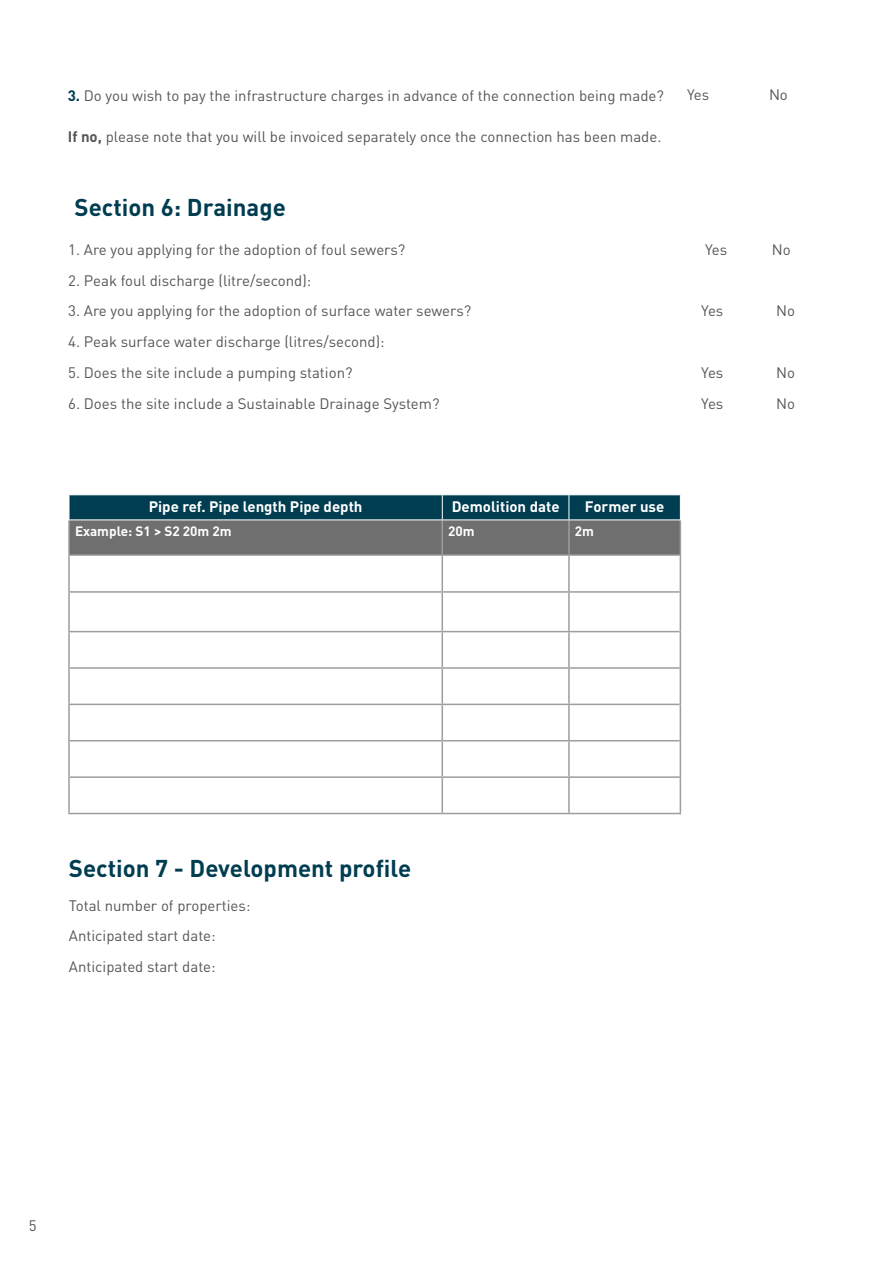
<style>
.page{position:relative;width:893px;height:1263px;background:#fff}
.page>*{position:absolute;margin:0;border:0;box-sizing:border-box;transform-origin:0 0}
.t1{font:700 24px "DINOT";color:#003d51}
.t2{font:15px "DINOT";color:#56565a}
.t3{font:700 15px "DINOT";color:#fff}
.t4{font:700 13.5px "DINOT";color:#fff}
.s1{font-weight:700;color:#003d51}
.s2{font-weight:700}
</style>
<div class="page">
<svg style="left:70px;top:556px;width:610px;height:257px"></svg>
<hr style="left:442px;top:556px;width:1px;height:35px;background:#9d9d9c">
<hr style="left:568px;top:556px;width:2px;height:35px;background:#9d9d9c">
<hr style="left:680px;top:555px;width:1px;height:37px;background:#9d9d9c">
<hr style="left:442px;top:593px;width:1px;height:38px;background:#9d9d9c">
<hr style="left:568px;top:593px;width:2px;height:38px;background:#9d9d9c">
<hr style="left:680px;top:592px;width:1px;height:40px;background:#9d9d9c">
<hr style="left:442px;top:632px;width:1px;height:35px;background:#9d9d9c">
<hr style="left:568px;top:632px;width:2px;height:35px;background:#9d9d9c">
<hr style="left:680px;top:632px;width:1px;height:36px;background:#9d9d9c">
<hr style="left:442px;top:669px;width:1px;height:35px;background:#9d9d9c">
<hr style="left:568px;top:669px;width:2px;height:35px;background:#9d9d9c">
<hr style="left:680px;top:668px;width:1px;height:36px;background:#9d9d9c">
<hr style="left:442px;top:705px;width:1px;height:35px;background:#9d9d9c">
<hr style="left:568px;top:705px;width:2px;height:35px;background:#9d9d9c">
<hr style="left:680px;top:704px;width:1px;height:37px;background:#9d9d9c">
<hr style="left:442px;top:741px;width:1px;height:35px;background:#9d9d9c">
<hr style="left:568px;top:741px;width:2px;height:35px;background:#9d9d9c">
<hr style="left:680px;top:741px;width:1px;height:36px;background:#9d9d9c">
<hr style="left:442px;top:778px;width:1px;height:35px;background:#9d9d9c">
<hr style="left:568px;top:778px;width:2px;height:35px;background:#9d9d9c">
<hr style="left:680px;top:777px;width:1px;height:36px;background:#9d9d9c">
<hr style="left:68px;top:520px;width:2px;height:34px;background:#9d9d9c">
<hr style="left:68px;top:554px;width:374px;height:2px;background:#9d9d9c">
<hr style="left:68px;top:556px;width:2px;height:35px;background:#9d9d9c">
<hr style="left:442px;top:554px;width:127px;height:2px;background:#9d9d9c">
<hr style="left:569px;top:554px;width:111px;height:2px;background:#9d9d9c">
<hr style="left:68px;top:591px;width:374px;height:2px;background:#9d9d9c">
<hr style="left:68px;top:593px;width:2px;height:38px;background:#9d9d9c">
<hr style="left:442px;top:591px;width:127px;height:2px;background:#9d9d9c">
<hr style="left:569px;top:591px;width:111px;height:2px;background:#9d9d9c">
<hr style="left:68px;top:631px;width:374px;height:1px;background:#9d9d9c">
<hr style="left:68px;top:632px;width:2px;height:35px;background:#9d9d9c">
<hr style="left:442px;top:631px;width:127px;height:1px;background:#9d9d9c">
<hr style="left:569px;top:631px;width:111px;height:1px;background:#9d9d9c">
<hr style="left:68px;top:667px;width:374px;height:2px;background:#9d9d9c">
<hr style="left:68px;top:669px;width:2px;height:35px;background:#9d9d9c">
<hr style="left:442px;top:667px;width:127px;height:2px;background:#9d9d9c">
<hr style="left:569px;top:667px;width:111px;height:2px;background:#9d9d9c">
<hr style="left:68px;top:704px;width:374px;height:1px;background:#9d9d9c">
<hr style="left:68px;top:705px;width:2px;height:35px;background:#9d9d9c">
<hr style="left:442px;top:704px;width:127px;height:1px;background:#9d9d9c">
<hr style="left:569px;top:704px;width:111px;height:1px;background:#9d9d9c">
<hr style="left:68px;top:740px;width:374px;height:1px;background:#9d9d9c">
<hr style="left:68px;top:741px;width:2px;height:35px;background:#9d9d9c">
<hr style="left:442px;top:740px;width:127px;height:1px;background:#9d9d9c">
<hr style="left:569px;top:740px;width:111px;height:1px;background:#9d9d9c">
<hr style="left:68px;top:776px;width:374px;height:2px;background:#9d9d9c">
<hr style="left:68px;top:778px;width:2px;height:35px;background:#9d9d9c">
<hr style="left:442px;top:776px;width:127px;height:2px;background:#9d9d9c">
<hr style="left:569px;top:776px;width:111px;height:2px;background:#9d9d9c">
<hr style="left:68px;top:813px;width:374px;height:1px;background:#9d9d9c">
<hr style="left:442px;top:813px;width:127px;height:1px;background:#9d9d9c">
<hr style="left:569px;top:813px;width:112px;height:1px;background:#9d9d9c">
<svg style="left:69px;top:495px;width:612px;height:60px;background:#465e66"></svg>
<hr style="left:69px;top:519px;width:373px;height:1px;background:#fff">
<hr style="left:442px;top:519px;width:127px;height:1px;background:#fff">
<hr style="left:569px;top:519px;width:112px;height:1px;background:#fff">
<p class="t2" style="left:68px;top:86px;width:598px"><span class="s1">3.</span> Do you wish to pay the infrastructure charges in advance of the connection being made?</p>
<p class="t2" style="left:687px;top:86px;width:24px">Yes</p>
<p class="t2" style="left:769px;top:86px;width:20px">No</p>
<p class="t2" style="left:68px;top:127px;width:595px"><span class="s2">If no,</span> please note that you will be invoiced separately once the connection has been made.</p>
<p class="t1" style="left:75px;top:192px;width:213px">Section 6: Drainage</p>
<p class="t2" style="left:68px;top:240px;width:339px">1. Are you applying for the adoption of foul sewers?</p>
<p class="t2" style="left:705px;top:240px;width:24px">Yes</p>
<p class="t2" style="left:772px;top:240px;width:20px">No</p>
<p class="t2" style="left:68px;top:271px;width:245px">2. Peak foul discharge (litre/second):</p>
<p class="t2" style="left:68px;top:302px;width:405px">3. Are you applying for the adoption of surface water sewers?</p>
<p class="t2" style="left:701px;top:302px;width:24px">Yes</p>
<p class="t2" style="left:776px;top:302px;width:20px">No</p>
<p class="t2" style="left:68px;top:332px;width:318px">4. Peak surface water discharge (litres/second):</p>
<p class="t2" style="left:68px;top:363px;width:286px">5. Does the site include a pumping station?</p>
<p class="t2" style="left:701px;top:363px;width:24px">Yes</p>
<p class="t2" style="left:776px;top:363px;width:20px">No</p>
<p class="t2" style="left:68px;top:394px;width:373px">6. Does the site include a Sustainable Drainage System?</p>
<p class="t2" style="left:701px;top:394px;width:24px">Yes</p>
<p class="t2" style="left:776px;top:394px;width:20px">No</p>
<p class="t3" style="left:149px;top:497px;width:215px">Pipe ref. Pipe length Pipe depth</p>
<p class="t3" style="left:452px;top:497px;width:109px">Demolition date</p>
<p class="t3" style="left:585px;top:497px;width:81px">Former use</p>
<p class="t4" style="left:75px;top:522px;width:158px">Example: S1 &gt; S2 20m 2m</p>
<p class="t4" style="left:448px;top:522px;width:28px">20m</p>
<p class="t4" style="left:575px;top:522px;width:21px">2m</p>
<p class="t1" style="left:69px;top:852px;width:344px">Section 7 - Development profile</p>
<p class="t2" style="left:69px;top:896px;width:183px">Total number of properties:</p>
<p class="t2" style="left:69px;top:927px;width:148px">Anticipated start date:</p>
<p class="t2" style="left:69px;top:957px;width:148px">Anticipated start date:</p>
<p class="t2" style="left:29px;top:1216px;width:9px">5</p>
</div>
